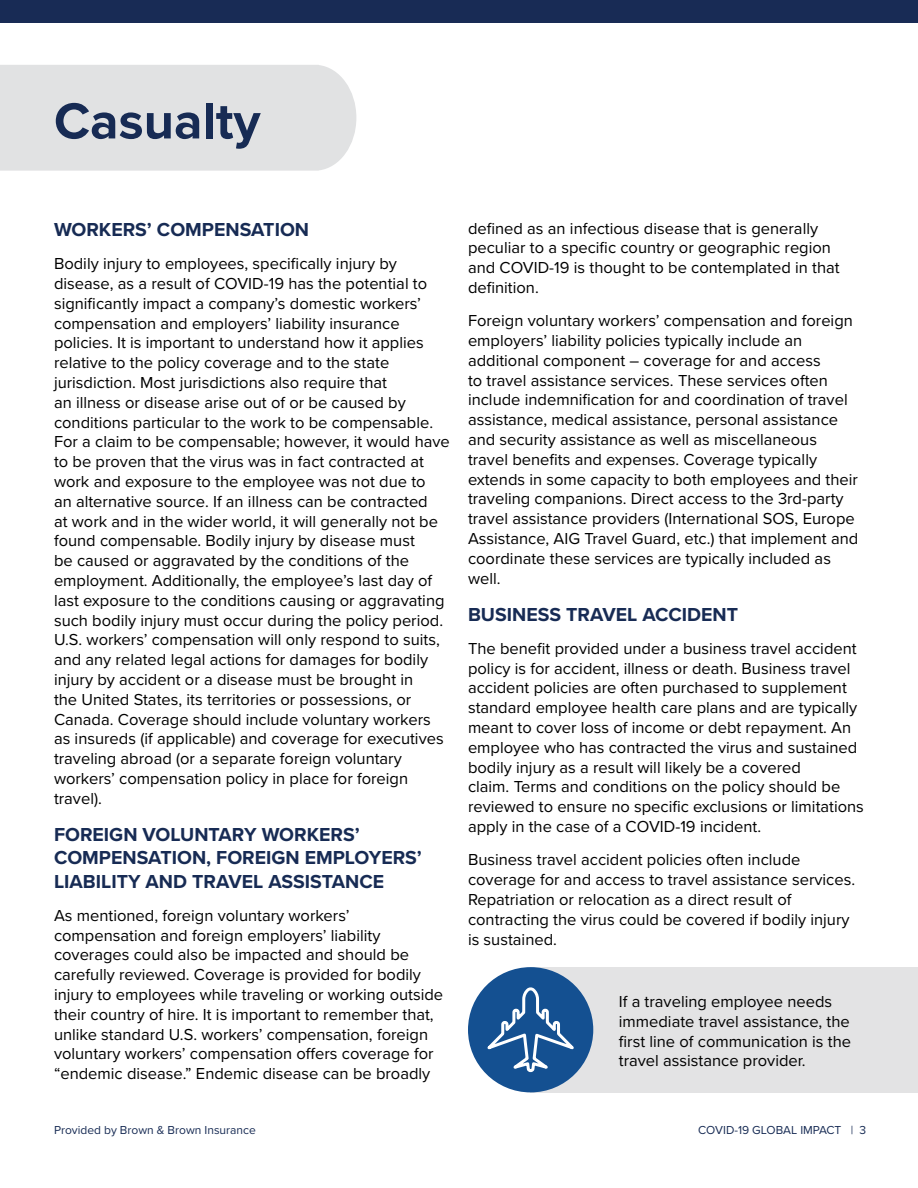
<style>
.page{position:relative;width:918px;height:1188px;background:#fff}
.page>*{position:absolute;margin:0;border:0;box-sizing:border-box;transform-origin:0 0}
.t1{font:700 52.5px "Proxima Nova";color:#172b54}
.t2{font:700 19.5px/23.4px "Proxima Nova";color:#172b54}
.t3{font:16.5px/19.8px "Proxima Nova";color:#000}
.t4{font:12px "Proxima Nova";color:#172b54}
</style>
<div class="page">
<div style="left:0;top:0;width:918px;height:23px;background:#182b55"></div>
<div style="left:531px;top:967px;width:387px;height:125px;background:#e3e3e4"></div>
<div style="left:468px;top:967px;width:125px;height:125px;background:#145091;border-radius:50%"></div>
<svg style="left:478px;top:984px;width:106px;height:91px"></svg>
<div style="left:0;top:65px;width:356px;height:106px;background:#e1e2e3"></div>
<p class="t1" style="left:54px;top:82px;width:208px">Casualty</p>
<p class="t2" style="left:54px;top:217px;width:257px">WORKERS’ COMPENSATION</p>
<p class="t3" style="left:54px;top:253px;width:397px">Bodily injury to employees, specifically injury by disease, as a result of COVID-19 has the potential to significantly impact a company’s domestic workers’ compensation and employers’ liability insurance policies. It is important to understand how it applies relative to the policy coverage and to the state jurisdiction. Most jurisdictions also require that<br>an illness or disease arise out of or be caused by conditions particular to the work to be compensable.<br>For a claim to be compensable; however, it would have to be proven that the virus was in fact contracted at work and exposure to the employee was not due to<br>an alternative source. If an illness can be contracted<br>at work and in the wider world, it will generally not be found compensable. Bodily injury by disease must<br>be caused or aggravated by the conditions of the employment. Additionally, the employee’s last day of last exposure to the conditions causing or aggravating such bodily injury must occur during the policy period.<br>U.S. workers’ compensation will only respond to suits, and any related legal actions for damages for bodily injury by accident or a disease must be brought in<br>the United States, its territories or possessions, or Canada. Coverage should include voluntary workers as insureds (if applicable) and coverage for executives traveling abroad (or a separate foreign voluntary workers’ compensation policy in place for foreign travel).</p>
<p class="t2" style="left:54px;top:822px;width:369px">FOREIGN VOLUNTARY WORKERS’<br>COMPENSATION, FOREIGN EMPLOYERS’<br>LIABILITY AND TRAVEL ASSISTANCE</p>
<p class="t3" style="left:54px;top:905px;width:391px">As mentioned, foreign voluntary workers’ compensation and foreign employers’ liability coverages could also be impacted and should be carefully reviewed. Coverage is provided for bodily injury to employees while traveling or working outside their country of hire. It is important to remember that, unlike standard U.S. workers’ compensation, foreign voluntary workers’ compensation offers coverage for “endemic disease.” Endemic disease can be broadly</p>
<p class="t3" style="left:468px;top:217px;width:373px">defined as an infectious disease that is generally peculiar to a specific country or geographic region and COVID-19 is thought to be contemplated in that definition.</p>
<p class="t3" style="left:468px;top:310px;width:392px">Foreign voluntary workers’ compensation and foreign employers’ liability policies typically include an additional component – coverage for and access<br>to travel assistance services. These services often include indemnification for and coordination of travel assistance, medical assistance, personal assistance and security assistance as well as miscellaneous travel benefits and expenses. Coverage typically extends in some capacity to both employees and their traveling companions. Direct access to the 3rd-party travel assistance providers (International SOS, Europe Assistance, AIG Travel Guard, etc.) that implement and coordinate these services are typically included as well.</p>
<p class="t2" style="left:468px;top:602px;width:272px">BUSINESS TRAVEL ACCIDENT</p>
<p class="t3" style="left:468px;top:638px;width:398px">The benefit provided under a business travel accident policy is for accident, illness or death. Business travel accident policies are often purchased to supplement standard employee health care plans and are typically meant to cover loss of income or debt repayment. An employee who has contracted the virus and sustained bodily injury as a result will likely be a covered<br>claim. Terms and conditions on the policy should be reviewed to ensure no specific exclusions or limitations apply in the case of a COVID-19 incident.</p>
<p class="t3" style="left:468px;top:849px;width:389px">Business travel accident policies often include coverage for and access to travel assistance services.<br>Repatriation or relocation as a direct result of contracting the virus could be covered if bodily injury is sustained.</p>
<p class="t3" style="left:619px;top:991px;width:234px">If a traveling employee needs immediate travel assistance, the first line of communication is the travel assistance provider.</p>
<p class="t4" style="left:54px;top:1121px;width:203px">Provided by Brown &amp; Brown Insurance</p>
<p class="t4" style="left:698px;top:1121px;width:169px">COVID-19 GLOBAL IMPACT | 3</p>
</div>
